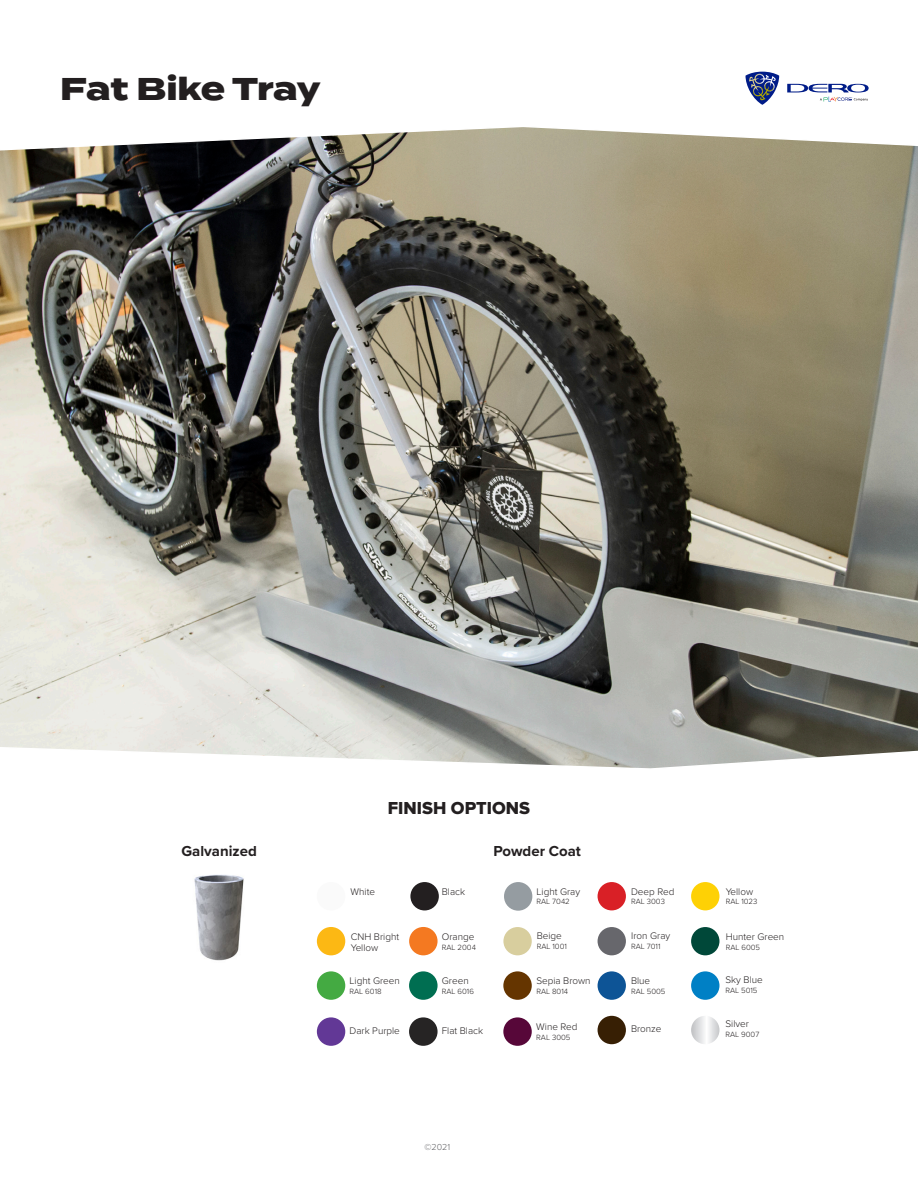
<style>
.page{position:relative;width:918px;height:1188px;background:#fff}
.page>*{position:absolute;margin:0;border:0;box-sizing:border-box;transform-origin:0 0}
.t1{font:800 31.5px "Termina";letter-spacing:-.025em;color:#231f20}
.t2{font:18px "Proxima Nova Extrabld";color:#231f20}
.t3{font:700 15px "Proxima Nova";color:#231f20}
.t4{font:300 9.9px/10.9px "Proxima Nova";color:#231f20}
.t5{font:300 9px "Proxima Nova";color:#636366}
.t6{font:300 7.8px "Proxima Nova";color:#231f20}
</style>
<div class="page">
<img style="left:0;top:127px;width:918px;height:642px">
<img style="left:194px;top:874px;width:50px;height:87px">
<div style="left:317px;top:971px;width:28px;height:29px;background:#44aa42;border-radius:14px"></div>
<div style="left:317px;top:927px;width:28px;height:28px;background:#fcb814;border-radius:14px"></div>
<div style="left:409px;top:927px;width:29px;height:28px;background:#f47921;border-radius:14px"></div>
<div style="left:504px;top:882px;width:28px;height:29px;background:#959ca1;border-radius:14px"></div>
<div style="left:317px;top:1017px;width:28px;height:29px;background:#623896;border-radius:14px"></div>
<div style="left:409px;top:971px;width:29px;height:29px;background:#006e51;border-radius:14px"></div>
<div style="left:409px;top:1017px;width:29px;height:29px;background:#262424;border-radius:14px"></div>
<div style="left:503px;top:971px;width:29px;height:29px;background:#653500;border-radius:14px"></div>
<div style="left:503px;top:1017px;width:29px;height:29px;background:#570739;border-radius:14px"></div>
<div style="left:598px;top:1016px;width:28px;height:28px;background:#371f04;border-radius:14px"></div>
<div style="left:503px;top:927px;width:29px;height:28px;background:#d8ce9e;border-radius:14px"></div>
<div style="left:598px;top:927px;width:28px;height:28px;background:#67676c;border-radius:14px"></div>
<div style="left:317px;top:882px;width:28px;height:28px;background:#fafafa;border-radius:14px"></div>
<div style="left:410px;top:882px;width:29px;height:28px;background:#231f20;border-radius:14px"></div>
<div style="left:598px;top:882px;width:28px;height:28px;background:#d92026;border-radius:14px"></div>
<svg style="left:691px;top:1016px;width:28px;height:28px"></svg>
<div style="left:598px;top:971px;width:28px;height:29px;background:#0d5496;border-radius:14px"></div>
<div style="left:691px;top:971px;width:28px;height:29px;background:#0080c5;border-radius:14px"></div>
<div style="left:691px;top:927px;width:28px;height:28px;background:#004839;border-radius:14px"></div>
<div style="left:691px;top:882px;width:28px;height:28px;background:#fed105;border-radius:14px"></div>
<svg style="left:746px;top:72px;width:33px;height:33px"></svg>
<svg style="left:787px;top:84px;width:82px;height:18px"></svg>
<p class="t1" style="left:60px;top:66px;width:262px">Fat Bike Tray</p>
<p class="t2" style="left:388px;top:797px;width:144px">FINISH OPTIONS</p>
<p class="t3" style="left:182px;top:840px;width:77px">Galvanized</p>
<p class="t3" style="left:493px;top:840px;width:89px">Powder Coat</p>
<p class="t4" style="left:442px;top:885px;width:25px">Black</p>
<p class="t4" style="left:537px;top:885px;width:45px">Light Gray</p>
<p class="t6" style="left:537px;top:896px;width:35px">RAL 7042</p>
<p class="t4" style="left:351px;top:885px;width:26px">White</p>
<p class="t4" style="left:631px;top:885px;width:45px">Deep Red</p>
<p class="t6" style="left:631px;top:896px;width:35px">RAL 3003</p>
<p class="t4" style="left:726px;top:885px;width:29px">Yellow</p>
<p class="t6" style="left:726px;top:896px;width:33px">RAL 1023</p>
<p class="t4" style="left:631px;top:930px;width:41px">Iron Gray</p>
<p class="t6" style="left:631px;top:941px;width:31px">RAL 7011</p>
<p class="t4" style="left:631px;top:975px;width:21px">Blue</p>
<p class="t4" style="left:725px;top:974px;width:39px">Sky Blue</p>
<p class="t6" style="left:725px;top:984px;width:34px">RAL 5015</p>
<p class="t4" style="left:537px;top:930px;width:27px">Beige</p>
<p class="t6" style="left:537px;top:941px;width:32px">RAL 1001</p>
<p class="t4" style="left:351px;top:930px;width:50px">CNH Bright<br>Yellow</p>
<p class="t4" style="left:442px;top:930px;width:34px">Orange</p>
<p class="t4" style="left:726px;top:930px;width:60px">Hunter Green</p>
<p class="t6" style="left:726px;top:941px;width:36px">RAL 6005</p>
<p class="t6" style="left:442px;top:941px;width:36px">RAL 2004</p>
<p class="t4" style="left:442px;top:975px;width:28px">Green</p>
<p class="t6" style="left:442px;top:986px;width:34px">RAL 6016</p>
<p class="t4" style="left:350px;top:975px;width:52px">Light Green</p>
<p class="t6" style="left:350px;top:986px;width:34px">RAL 6018</p>
<p class="t4" style="left:536px;top:975px;width:56px">Sepia Brown</p>
<p class="t6" style="left:536px;top:986px;width:33px">RAL 8014</p>
<p class="t6" style="left:631px;top:986px;width:36px">RAL 5005</p>
<p class="t4" style="left:631px;top:1023px;width:32px">Bronze</p>
<p class="t4" style="left:725px;top:1018px;width:25px">Silver</p>
<p class="t4" style="left:536px;top:1021px;width:43px">Wine Red</p>
<p class="t6" style="left:536px;top:1032px;width:36px">RAL 3005</p>
<p class="t4" style="left:350px;top:1025px;width:52px">Dark Purple</p>
<p class="t6" style="left:725px;top:1029px;width:35px">RAL 9007</p>
<p class="t4" style="left:442px;top:1025px;width:43px">Flat Black</p>
<p class="t5" style="left:425px;top:1140px;width:27px">©2021</p>
</div>
